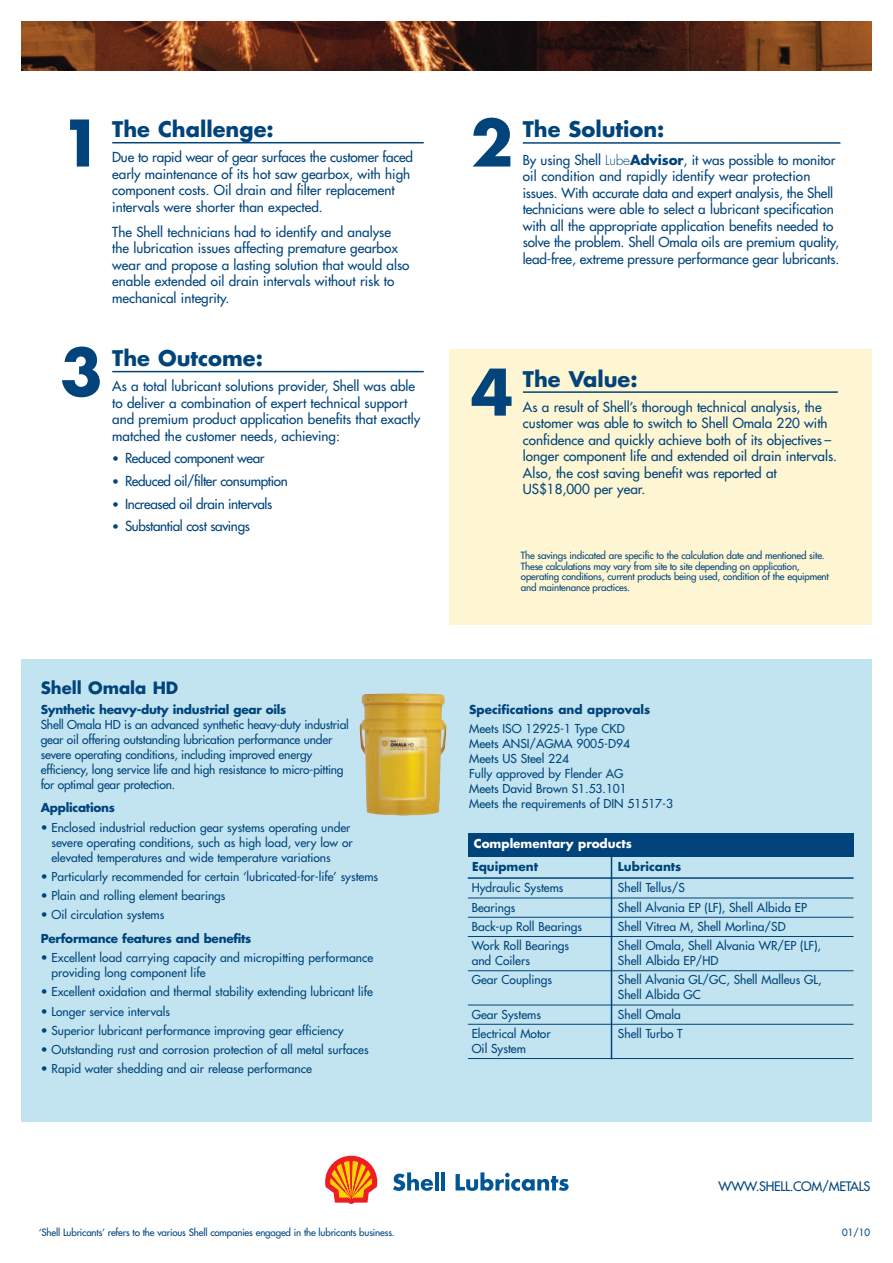
<style>
.page{position:relative;width:893px;height:1263px;background:#fff}
.page>*{position:absolute;margin:0;border:0;box-sizing:border-box;transform-origin:0 0}
.t1{font:700 62.4px "Futura Std";color:#00447b}
.t2{font:700 21px "Futura Std";color:#00447b}
.t3{font:700 16.5px "Futura Std";color:#00447b}
.t4{font:500 13.5px/16.5px "Futura Std";color:#00447b}
.t5{font:500 13.5px "Futura Std";letter-spacing:-.03em;color:#00447b}
.t6{font:500 12.75px "Futura Std";letter-spacing:-.025em;color:#00447b}
.t7{font:500 12px/15px "Futura Std";color:#00447b}
.t8{font:700 12px "Futura Std";letter-spacing:-.02em;color:#00447b}
.t9{font:700 12px "Futura Std";color:#00447b}
.t10{font:700 12px "Futura Std";color:#fff}
.t11{font:500 9.75px/10.5px "Futura Std";letter-spacing:-.015em;color:#00447b}
.s1{font-size:12px}
.s2{font-weight:300}
.s3{font-weight:700}
</style>
<div class="page">
<img style="left:21px;top:21px;width:851px;height:50px">
<div style="left:450px;top:349px;width:422px;height:276px;background:#fef5d2"></div>
<hr style="left:523px;top:391px;width:315px;height:2px;background:#00447b">
<hr style="left:112px;top:142px;width:312px;height:1px;background:#00447b">
<hr style="left:112px;top:371px;width:312px;height:1px;background:#00447b">
<hr style="left:523px;top:142px;width:317px;height:2px;background:#00447b">
<svg style="left:325px;top:1155px;width:53px;height:49px"></svg>
<svg style="left:393px;top:1172px;width:40px;height:19px"></svg>
<hr style="left:435px;top:1172px;width:4px;height:18px;background:#005595">
<hr style="left:441px;top:1172px;width:4px;height:18px;background:#005595">
<svg style="left:456px;top:1172px;width:113px;height:19px"></svg>
<div style="left:21px;top:659px;width:851px;height:462px;background:#c2e4f1"></div>
<div style="left:468px;top:833px;width:385px;height:23px;background:#00447b"></div>
<hr style="left:468px;top:877px;width:385px;height:2px;background:#00447b">
<hr style="left:468px;top:898px;width:385px;height:1px;background:#00447b">
<hr style="left:468px;top:917px;width:385px;height:1px;background:#00447b">
<hr style="left:468px;top:936px;width:385px;height:1px;background:#00447b">
<hr style="left:468px;top:970px;width:385px;height:1px;background:#00447b">
<hr style="left:468px;top:1005px;width:385px;height:1px;background:#00447b">
<hr style="left:468px;top:1024px;width:385px;height:1px;background:#00447b">
<hr style="left:468px;top:1058px;width:385px;height:1px;background:#00447b">
<hr style="left:611px;top:855px;width:1px;height:204px;background:#00447b">
<img style="left:360px;top:693px;width:86px;height:123px">
<h1 class="t1" style="left:60px;top:115px;width:44px">1</h1>
<h2 class="t2" style="left:112px;top:120px;width:163px">The Challenge:</h2>
<p class="t4" style="left:112px;top:150px;width:302px">Due to rapid wear of gear surfaces the customer faced early maintenance of its hot saw gearbox, with high component costs. Oil drain and filter replacement intervals were shorter than expected.</p>
<p class="t4" style="left:112px;top:225px;width:299px">The Shell technicians had to identify and analyse the lubrication issues affecting premature gearbox wear and propose a lasting solution that would also enable extended oil drain intervals without risk to mechanical integrity.</p>
<h1 class="t1" style="left:60px;top:344px;width:44px">3</h1>
<h2 class="t2" style="left:112px;top:349px;width:152px">The Outcome:</h2>
<p class="t4" style="left:112px;top:379px;width:310px">As a total lubricant solutions provider, Shell was able to deliver a combination of expert technical support and premium product application benefits that exactly matched the customer needs, achieving:</p>
<p class="t5" style="left:112px;top:451px;width:154px"><span class="s1">•</span> Reduced component wear</p>
<p class="t5" style="left:112px;top:474px;width:177px"><span class="s1">•</span> Reduced oil/filter consumption</p>
<p class="t5" style="left:112px;top:497px;width:162px"><span class="s1">•</span> Increased oil drain intervals</p>
<p class="t5" style="left:112px;top:520px;width:139px"><span class="s1">•</span> Substantial cost savings</p>
<h3 class="t3" style="left:41px;top:680px;width:139px">Shell Omala HD</h3>
<p class="t8" style="left:41px;top:704px;width:247px">Synthetic heavy-duty industrial gear oils</p>
<p class="t7" style="left:41px;top:718px;width:310px">Shell Omala HD is an advanced synthetic heavy-duty industrial gear oil offering outstanding lubrication performance under severe operating conditions, including improved energy efficiency, long service life and high resistance to micro-pitting for optimal gear protection.</p>
<p class="t8" style="left:41px;top:802px;width:76px">Applications</p>
<p class="t7" style="left:51px;top:820px;width:303px;text-indent:-11px">• Enclosed industrial reduction gear systems operating under severe operating conditions, such as high load, very low or elevated temperatures and wide temperature variations</p>
<p class="t7" style="left:41px;top:870px;width:339px">• Particularly recommended for certain ‘lubricated-for-life’ systems</p>
<p class="t7" style="left:41px;top:889px;width:186px">• Plain and rolling element bearings</p>
<p class="t7" style="left:41px;top:908px;width:125px">• Oil circulation systems</p>
<p class="t8" style="left:41px;top:933px;width:212px">Performance features and benefits</p>
<p class="t7" style="left:51px;top:951px;width:323px;text-indent:-11px">• Excellent load carrying capacity and micropitting performance providing long component life</p>
<p class="t7" style="left:41px;top:985px;width:334px">• Excellent oxidation and thermal stability extending lubricant life</p>
<p class="t7" style="left:41px;top:1004px;width:131px">• Longer service intervals</p>
<p class="t7" style="left:41px;top:1024px;width:304px">• Superior lubricant performance improving gear efficiency</p>
<p class="t7" style="left:41px;top:1043px;width:329px">• Outstanding rust and corrosion protection of all metal surfaces</p>
<p class="t7" style="left:41px;top:1062px;width:273px">• Rapid water shedding and air release performance</p>
<p class="t11" style="left:39px;top:1228px;width:357px">‘Shell Lubricants’ refers to the various Shell companies engaged in the lubricants business.</p>
<h1 class="t1" style="left:470px;top:115px;width:44px">2</h1>
<h2 class="t2" style="left:523px;top:120px;width:143px">The Solution:</h2>
<p class="t4" style="left:523px;top:152px;width:318px">By using Shell <span class="s2">Lube</span><span class="s3">Advisor</span>, it was possible to monitor oil condition and rapidly identify wear protection issues. With accurate data and expert analysis, the Shell technicians were able to select a lubricant specification with all the appropriate application benefits needed to solve the problem. Shell Omala oils are premium quality, lead-free, extreme pressure performance gear lubricants.</p>
<h1 class="t1" style="left:471px;top:364px;width:44px">4</h1>
<h2 class="t2" style="left:523px;top:369px;width:116px">The Value:</h2>
<p class="t4" style="left:523px;top:399px;width:316px">As a result of Shell’s thorough technical analysis, the customer was able to switch to Shell Omala 220 with confidence and quickly achieve both of its objectives – longer component life and extended oil drain intervals.<br>Also, the cost saving benefit was reported at US$18,000 per year.</p>
<p class="t11" style="left:521px;top:551px;width:309px">The savings indicated are specific to the calculation date and mentioned site.<br>These calculations may vary from site to site depending on application, operating conditions, current products being used, condition of the equipment and maintenance practices.</p>
<p class="t9" style="left:469px;top:704px;width:183px">Specifications and approvals</p>
<p class="t7" style="left:469px;top:722px;width:205px">Meets ISO 12925-1 Type CKD<br>Meets ANSI/AGMA 9005-D94<br>Meets US Steel 224<br>Fully approved by Flender AG<br>Meets David Brown S1.53.101<br>Meets the requirements of DIN 51517-3</p>
<p class="t10" style="left:474px;top:838px;width:160px">Complementary products</p>
<p class="t9" style="left:472px;top:861px;width:67px">Equipment</p>
<p class="t9" style="left:618px;top:861px;width:65px">Lubricants</p>
<p class="t7" style="left:472px;top:881px;width:93px">Hydraulic Systems</p>
<p class="t7" style="left:618px;top:881px;width:68px">Shell Tellus/S</p>
<p class="t7" style="left:472px;top:900px;width:45px">Bearings</p>
<p class="t7" style="left:618px;top:900px;width:191px">Shell Alvania EP (LF), Shell Albida EP</p>
<p class="t7" style="left:472px;top:920px;width:112px">Back-up Roll Bearings</p>
<p class="t7" style="left:618px;top:920px;width:169px">Shell Vitrea M, Shell Morlina/SD</p>
<p class="t7" style="left:472px;top:939px;width:99px">Work Roll Bearings</p>
<p class="t7" style="left:618px;top:939px;width:205px">Shell Omala, Shell Alvania WR/EP (LF),</p>
<p class="t7" style="left:472px;top:954px;width:60px">and Coilers</p>
<p class="t7" style="left:618px;top:954px;width:102px">Shell Albida EP/HD</p>
<p class="t7" style="left:472px;top:973px;width:82px">Gear Couplings</p>
<p class="t7" style="left:618px;top:973px;width:205px">Shell Alvania GL/GC, Shell Malleus GL,<br>Shell Albida GC</p>
<p class="t7" style="left:472px;top:1007px;width:71px">Gear Systems</p>
<p class="t7" style="left:618px;top:1007px;width:64px">Shell Omala</p>
<p class="t7" style="left:472px;top:1027px;width:80px">Electrical Motor</p>
<p class="t7" style="left:618px;top:1027px;width:66px">Shell Turbo T</p>
<p class="t7" style="left:472px;top:1042px;width:56px">Oil System</p>
<p class="t6" style="left:718px;top:1179px;width:153px">WWW.SHELL.COM/METALS</p>
<p class="t11" style="left:842px;top:1228px;width:29px">01/10</p>
</div>
